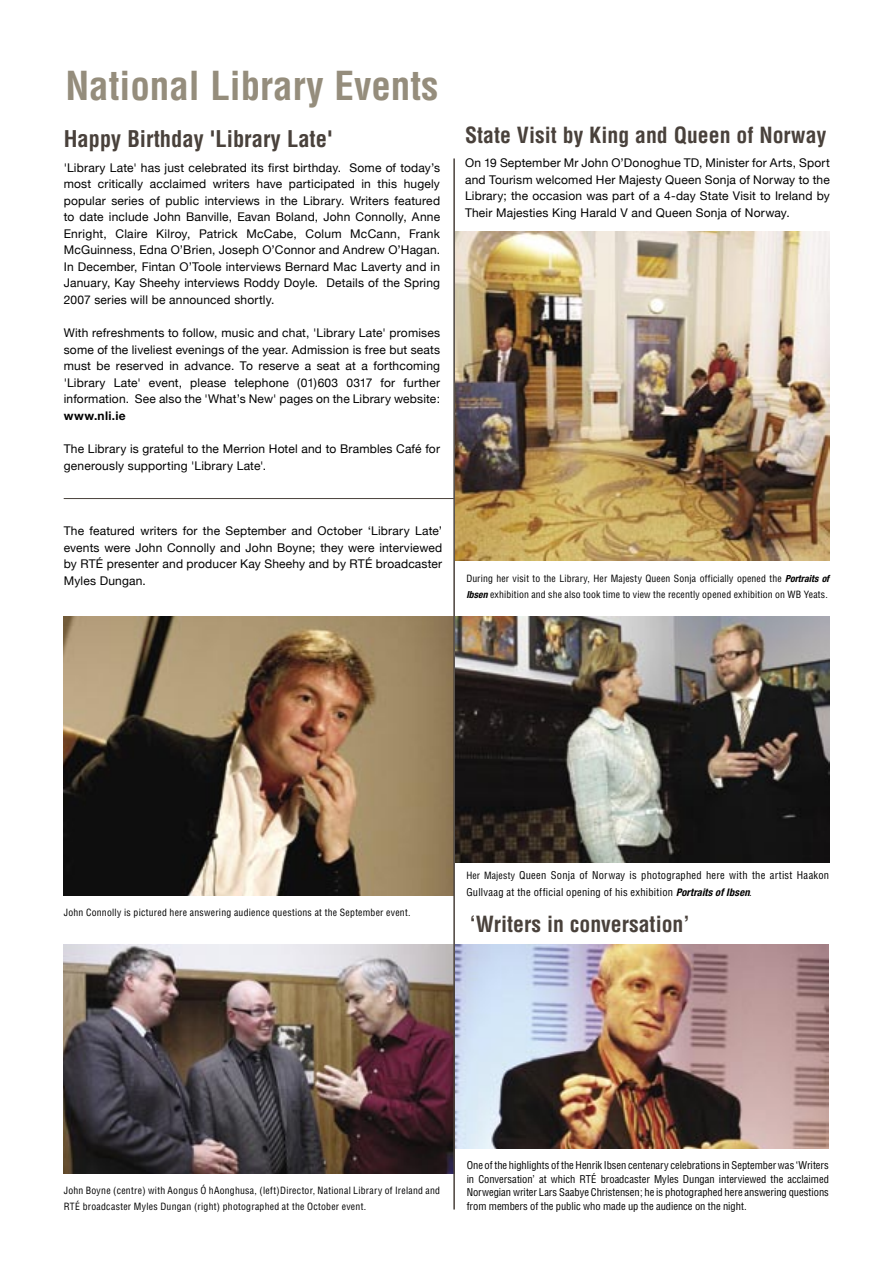
<style>
.page{position:relative;width:893px;height:1263px;background:#fff}
.page>*{position:absolute;margin:0;border:0;box-sizing:border-box;transform-origin:0 0}
.t1{font:700 condensed 39px "Helvetica";color:#958d7c}
.EVENT_TITLES{font:700 condensed 22.5px "Helvetica";color:#49413b}
.EVENT_TITLES-2{font:700 condensed 21.75px "Helvetica";color:#49413b}
.BODY_TEXT{font:700 condensed 21.75px "Helvetica";color:#49413b}
.BODY_TEXT-2{font:12px/16.5px "Helvetica Neue";letter-spacing:.015em;color:#000;text-align:justify}
.BODY_TEXT-3{font:condensed 10.5px/13.5px "Helvetica";letter-spacing:.02em;color:#000}
.BODY_TEXT-4{font:condensed 9.75px/16.5px "Helvetica";letter-spacing:.025em;color:#000}
.s1{font-weight:700}
.s2{font-family:"Helvetica Neue";font-weight:700;font-style:italic}
.s3{font-size:9.75px}
</style>
<div class="page">
<img style="left:64px;top:944px;width:389px;height:230px">
<img style="left:64px;top:617px;width:389px;height:278px">
<img style="left:455px;top:232px;width:374px;height:328px">
<img style="left:455px;top:617px;width:374px;height:246px">
<img style="left:455px;top:944px;width:373px;height:204px">
<hr style="left:64px;top:498px;width:390px;height:1px;background:#49413b">
<hr style="left:453px;top:158px;width:2px;height:1051px;background:#49413b">
<p class="t1" style="left:65px;top:62px;width:375px">National Library Events</p>
<p class="EVENT_TITLES" style="left:64px;top:124px;width:270px">Happy Birthday 'Library Late'</p>
<p class="BODY_TEXT-2" style="left:64px;top:159px;width:378px">'Library Late' has just celebrated its first birthday. Some of today’s most critically acclaimed writers have participated in this hugely popular series of public interviews in the Library. Writers featured to date include John Banville, Eavan Boland, John Connolly, Anne Enright, Claire Kilroy, Patrick McCabe, Colum McCann, Frank McGuinness, Edna O’Brien, Joseph O’Connor and Andrew O’Hagan.<br>In December, Fintan O’Toole interviews Bernard Mac Laverty and in January, Kay Sheehy interviews Roddy Doyle. Details of the Spring 2007 series will be announced shortly.</p>
<p class="BODY_TEXT-2" style="left:64px;top:325px;width:378px">With refreshments to follow, music and chat, 'Library Late' promises some of the liveliest evenings of the year. Admission is free but seats must be reserved in advance. To reserve a seat at a forthcoming 'Library Late' event, please telephone (01)603 0317 for further information. See also the 'What’s New' pages on the Library website: <span class="s1">www.nli.ie</span></p>
<p class="BODY_TEXT-2" style="left:64px;top:441px;width:378px">The Library is grateful to the Merrion Hotel and to Brambles Café for generously supporting 'Library Late'.</p>
<p class="BODY_TEXT-2" style="left:64px;top:523px;width:380px">The featured writers for the September and October ‘Library Late’ events were John Connolly and John Boyne; they were interviewed by RTÉ presenter and producer Kay Sheehy and by RTÉ broadcaster Myles Dungan.</p>
<p class="EVENT_TITLES-2" style="left:465px;top:122px;width:363px">State Visit by King and Queen of Norway</p>
<p class="BODY_TEXT-2" style="left:465px;top:155px;width:366px">On 19 September Mr John O’Donoghue TD, Minister for Arts, Sport and Tourism welcomed Her Majesty Queen Sonja of Norway to the Library; the occasion was part of a 4-day State Visit to Ireland by Their Majesties King Harald V and Queen Sonja of Norway.</p>
<p class="BODY_TEXT-4" style="left:466px;top:570px;width:364px">During her visit to the Library, Her Majesty Queen Sonja officially opened the <span class="s2">Portraits of<br>Ibsen</span> exhibition and she also took time to view the recently opened exhibition on WB Yeats.</p>
<p class="BODY_TEXT-4" style="left:64px;top:904px;width:348px">John Connolly is pictured here answering audience questions at the September event.</p>
<p class="BODY_TEXT-3" style="left:466px;top:867px;width:364px;line-height:16.5px"><span class="s3">Her Majesty</span> Queen Sonja of Norway is photographed here with the artist Haakon<br>Gullvaag at the official opening of his exhibition <span class="s2">Portraits of Ibsen</span>.</p>
<p class="BODY_TEXT" style="left:470px;top:910px;width:221px">‘Writers in conversation’</p>
<p class="BODY_TEXT-4" style="left:64px;top:1182px;width:378px">John Boyne (centre) with Aongus Ó hAonghusa, (left)Director, National Library of Ireland and<br>RTÉ broadcaster Myles Dungan (right) photographed at the October event.</p>
<p class="BODY_TEXT-3" style="left:467px;top:1159px;width:364px;text-align:justify">One of the highlights of the Henrik Ibsen centenary celebrations in September was ‘Writers in Conversation’ at which RTÉ broadcaster Myles Dungan interviewed the acclaimed Norwegian writer Lars Saabye Christensen; he is photographed here answering questions from members of the public who made up the audience on the night.</p>
</div>
